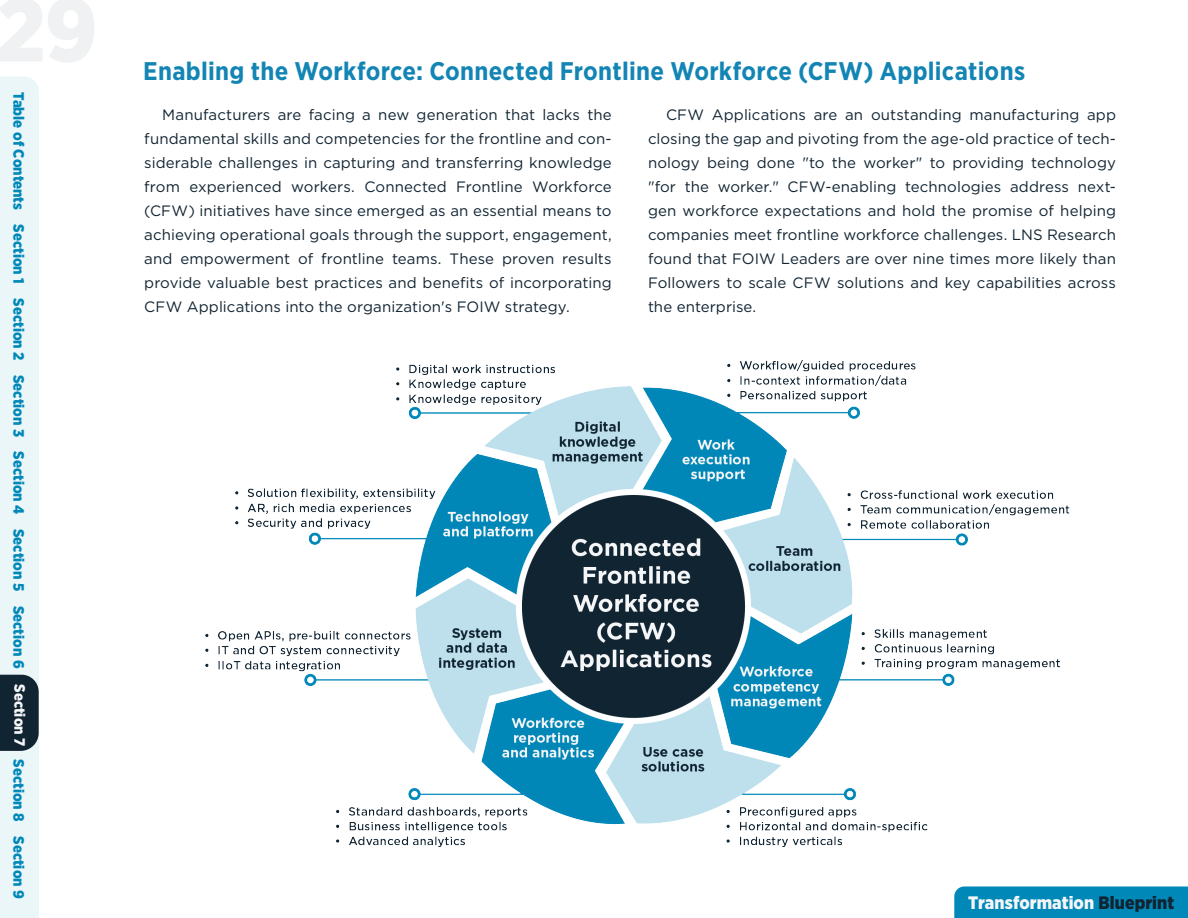
<style>
.page{position:relative;width:1188px;height:918px;background:#fff}
.page>*{position:absolute;margin:0;border:0;box-sizing:border-box;transform-origin:0 0}
.t1{font:700 25.5px "Gotham Narrow";letter-spacing:.01em;color:#1385b4}
.t2{font:900 18px "Gotham Narrow";letter-spacing:.005em;color:#f5f6f7}
.t3{font:15px/24px "Gotham";letter-spacing:.005em;color:#112432;text-align:justify}
.t4{font:900 15px "Gotham Narrow";color:#0088b9}
.t5{font:900 15px "Gotham Narrow";color:#f5f6f7}
.s1{color:#112432}
</style>
<div class="page">
<div style="left:954px;top:886px;width:234px;height:32px;background:#0088b9"></div>
<img style="left:205px;top:360px;width:897px;height:531px">
<svg style="left:0;top:77px;width:39px;height:841px;background:#d8e4e8"></svg>
<p class="t4" style="left:29px;top:92px;width:578px;rotate:90deg">Table of Contents Section 1 Section 2 Section 3 Section 4 Section 5 Section 6</p>
<p class="t5" style="left:30px;top:684px;width:64px;rotate:90deg">Section 7</p>
<p class="t4" style="left:29px;top:759px;width:141px;rotate:90deg">Section 8 Section 9</p>
<h1 class="t1" style="left:143px;top:55px;width:884px">Enabling the Workforce: Connected Frontline Workforce (CFW) Applications</h1>
<p class="t3" style="left:144px;top:102px;width:469px;text-indent:18px">Manufacturers are facing a new generation that lacks the fundamental skills and competencies for the frontline and con&shy;siderable challenges in capturing and transferring knowledge from experienced workers. Connected Frontline Workforce (CFW) initiatives have since emerged as an essential means to achieving operational goals through the support, engagement, and empowerment of frontline teams. These proven results provide valuable best practices and benefits of incorporating CFW Applications into the organization's FOIW strategy.</p>
<p class="t3" style="left:648px;top:102px;width:470px;text-indent:18px">CFW Applications are an outstanding manufacturing app closing the gap and pivoting from the age-old practice of tech&shy;nology being done "to the worker" to providing technology "for the worker." CFW-enabling technologies address next&shy;gen workforce expectations and hold the promise of helping companies meet frontline workforce challenges. LNS Research found that FOIW Leaders are over nine times more likely than Followers to scale CFW solutions and key capabilities across the enterprise.</p>
<p class="t2" style="left:968px;top:891px;width:208px">Transformation <span class="s1">Blueprint</span></p>
</div>
